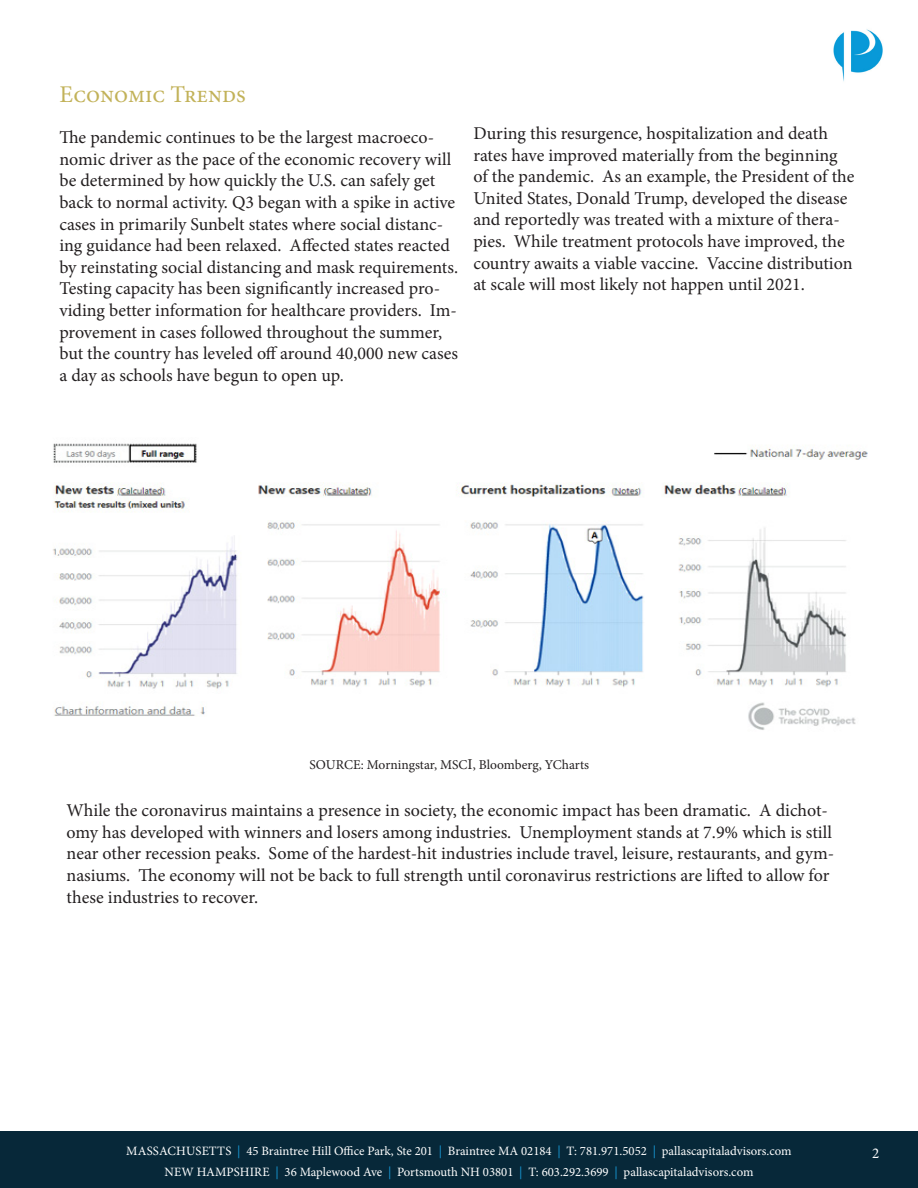
<style>
.page{position:relative;width:918px;height:1188px;background:#fff}
.page>*{position:absolute;margin:0;border:0;box-sizing:border-box;transform-origin:0 0}
.t1{font:24px "Minion Pro";color:#c2b259}
.t2{font:18px/21.6px "Minion Pro";letter-spacing:-.005em;color:#231f20}
.t3{font:15px "Minion Pro";color:#fff}
.t4{font:13.5px "Minion Pro";color:#231f20}
.t5{font:12.75px/20.9px "Minion Pro";color:#fff}
.s1{font-size:15px}
.s2{color:#179ad7}
</style>
<div class="page">
<img style="left:833px;top:29px;width:50px;height:53px">
<img style="left:53px;top:443px;width:815px;height:287px">
<div style="left:0;top:1132px;width:918px;height:56px;background:#072839"></div>
<h1 class="t1" style="left:59px;top:84px;width:188px">Economic Trends</h1>
<p class="t2" style="left:59px;top:128px;width:400px">The pandemic continues to be the largest macroeco&shy;nomic driver as the pace of the economic recovery will be determined by how quickly the U.S. can safely get back to normal activity. Q3 began with a spike in active cases in primarily Sunbelt states where social distanc&shy;ing guidance had been relaxed. Affected states reacted by reinstating social distancing and mask requirements.<br>Testing capacity has been significantly increased pro&shy;viding better information for healthcare providers. Im&shy;provement in cases followed throughout the summer, but the country has leveled off around 40,000 new cases a day as schools have begun to open up.</p>
<p class="t2" style="left:473px;top:124px;width:383px">During this resurgence, hospitalization and death rates have improved materially from the beginning of the pandemic. As an example, the President of the United States, Donald Trump, developed the disease and reportedly was treated with a mixture of thera&shy;pies. While treatment protocols have improved, the country awaits a viable vaccine. Vaccine distribution at scale will most likely not happen until 2021.</p>
<p class="t4" style="left:310px;top:759px;width:281px">SOURCE: Morningstar, MSC<span class="s1">I</span>, Bloomberg, YCharts</p>
<p class="t2" style="left:67px;top:801px;width:769px">While the coronavirus maintains a presence in society, the economic impact has been dramatic. A dichot&shy;omy has developed with winners and losers among industries. Unemployment stands at 7.9% which is still near other recession peaks. Some of the hardest-hit industries include travel, leisure, restaurants, and gym&shy;nasiums. The economy will not be back to full strength until coronavirus restrictions are lifted to allow for these industries to recover.</p>
<p class="t5" style="left:165px;top:1141px;width:629px;text-indent:73px"><span class="s2">|</span> 45 Braintree Hill Office Park, Ste 201 <span class="s2">|</span> Braintree MA 02184 <span class="s2">|</span> T: 781.971.5052 <span class="s2">|</span> pallascapitaladvisors.com<br>NEW HAMPSHIRE <span class="s2">|</span> 36 Maplewood Ave <span class="s2">|</span> Portsmouth NH 03801 <span class="s2">|</span> T: 603.292.3699 <span class="s2">|</span> pallascapitaladvisors.com</p>
<p class="t5" style="left:126px;top:1141px;width:107px">MASSACHUSETTS</p>
<p class="t3" style="left:872px;top:1147px;width:9px">2</p>
</div>
